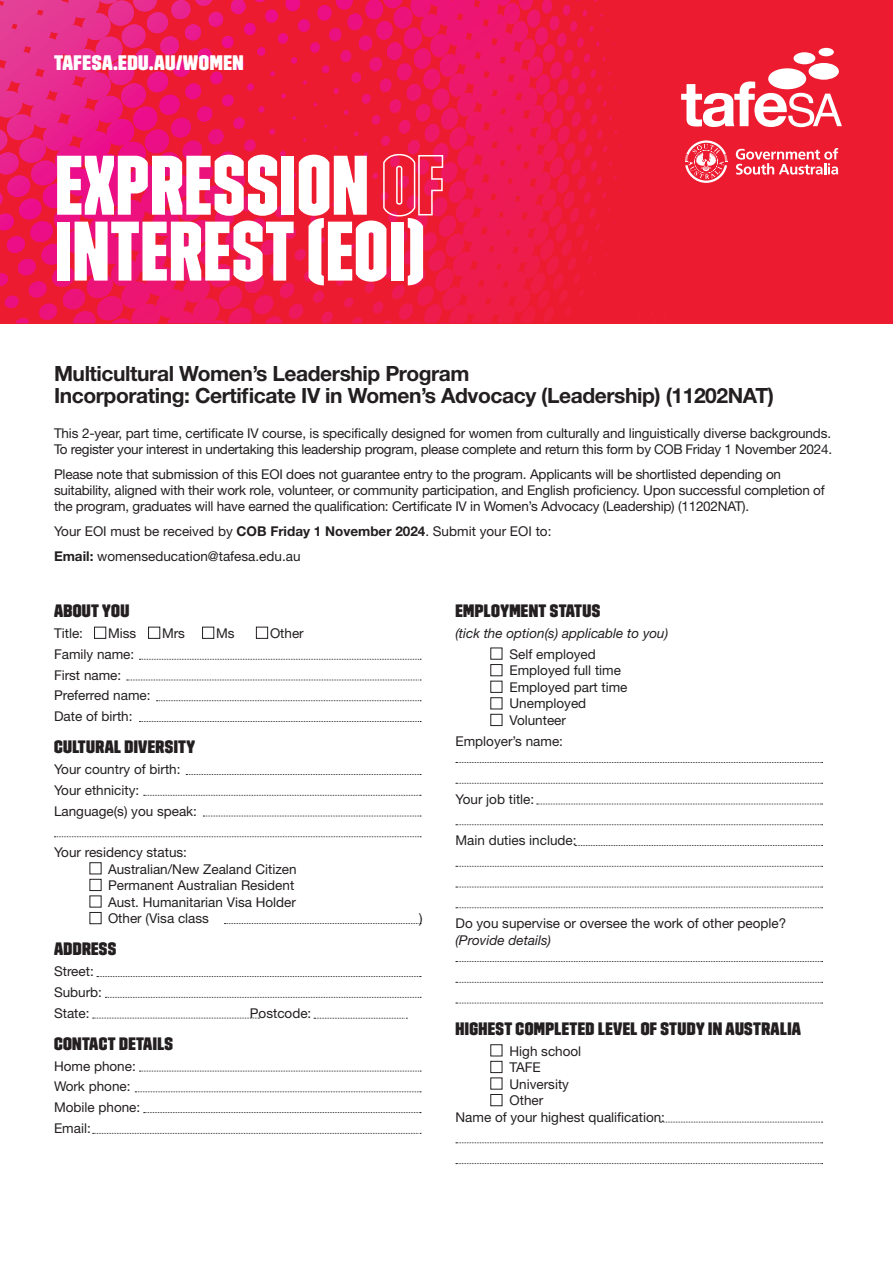
<style>
.page{position:relative;width:893px;height:1263px;background:#fff}
.page>*{position:absolute;margin:0;border:0;box-sizing:border-box;transform-origin:0 0}
.t1{font:84.3px/65.8px "Trim Poster Lean";letter-spacing:.01em;color:#fff}
.t2{font:700 21px/22.5px "Helvetica Neue LT Std";letter-spacing:-.02em;color:#231f20}
.t3{font:21px "Trim Poster Average";letter-spacing:.025em;color:#fff}
.t4{font:18px "Trim Poster Average";letter-spacing:.02em;color:#231f20}
.t5{font:13.5px/20.7px "Helvetica Neue LT Std";letter-spacing:-.01em;color:#231f20}
.t6{font:italic 13.5px "Helvetica Neue LT Std";color:#231f20}
.s1{font-weight:700}
</style>
<div class="page">
<svg style="left:0;top:0;width:893px;height:323px;background:#ec1a45"></svg>
<svg style="left:410px;top:0;width:187px;height:192px;background:#ec1851"></svg>
<svg style="left:681px;top:81px;width:161px;height:46px"></svg>
<div style="left:768px;top:68px;width:38px;height:21px;background:#fff;border-radius:50%"></div>
<div style="left:809px;top:63px;width:30px;height:17px;background:#fff;border-radius:50%"></div>
<div style="left:793px;top:52px;width:22px;height:12px;background:#fff;border-radius:50%"></div>
<div style="left:818px;top:48px;width:16px;height:8px;background:#fff;border-radius:50%"></div>
<svg style="left:736px;top:148px;width:102px;height:27px"></svg>
<svg style="left:685px;top:140px;width:42px;height:43px;background:#f25f6e"></svg>
<svg style="left:139px;top:659px;width:282px;height:1px"></svg>
<svg style="left:127px;top:680px;width:294px;height:1px"></svg>
<svg style="left:156px;top:700px;width:265px;height:1px"></svg>
<svg style="left:139px;top:721px;width:282px;height:1px"></svg>
<svg style="left:186px;top:774px;width:235px;height:1px"></svg>
<svg style="left:144px;top:795px;width:277px;height:1px"></svg>
<svg style="left:203px;top:816px;width:218px;height:1px"></svg>
<svg style="left:54px;top:836px;width:367px;height:1px"></svg>
<svg style="left:224px;top:923px;width:197px;height:1px"></svg>
<svg style="left:97px;top:976px;width:324px;height:1px"></svg>
<svg style="left:105px;top:997px;width:316px;height:1px"></svg>
<svg style="left:93px;top:1018px;width:166px;height:1px"></svg>
<svg style="left:139px;top:1071px;width:282px;height:1px"></svg>
<svg style="left:135px;top:1091px;width:286px;height:1px"></svg>
<svg style="left:144px;top:1112px;width:277px;height:1px"></svg>
<svg style="left:93px;top:1133px;width:328px;height:1px"></svg>
<svg style="left:456px;top:762px;width:367px;height:1px"></svg>
<svg style="left:456px;top:783px;width:367px;height:1px"></svg>
<svg style="left:537px;top:804px;width:286px;height:1px"></svg>
<svg style="left:456px;top:824px;width:367px;height:1px"></svg>
<svg style="left:575px;top:845px;width:248px;height:1px"></svg>
<svg style="left:456px;top:866px;width:367px;height:1px"></svg>
<svg style="left:456px;top:887px;width:367px;height:1px"></svg>
<svg style="left:456px;top:907px;width:367px;height:1px"></svg>
<svg style="left:456px;top:961px;width:367px;height:1px"></svg>
<svg style="left:456px;top:982px;width:367px;height:1px"></svg>
<svg style="left:456px;top:1003px;width:367px;height:1px"></svg>
<svg style="left:660px;top:1122px;width:163px;height:1px"></svg>
<svg style="left:456px;top:1142px;width:367px;height:1px"></svg>
<svg style="left:456px;top:1163px;width:367px;height:1px"></svg>
<div style="left:94px;top:627px;width:12px;height:12px;border:1px solid #231f20"></div>
<div style="left:90px;top:862px;width:12px;height:12px;border:1px solid #231f20"></div>
<div style="left:490px;top:1044px;width:12px;height:12px;border:1px solid #231f20"></div>
<div style="left:90px;top:879px;width:12px;height:12px;border:1px solid #231f20"></div>
<div style="left:490px;top:664px;width:12px;height:12px;border:1px solid #231f20"></div>
<div style="left:490px;top:1061px;width:12px;height:12px;border:1px solid #231f20"></div>
<div style="left:490px;top:681px;width:12px;height:12px;border:1px solid #231f20"></div>
<div style="left:90px;top:912px;width:12px;height:12px;border:1px solid #231f20"></div>
<div style="left:490px;top:697px;width:12px;height:12px;border:1px solid #231f20"></div>
<div style="left:490px;top:1094px;width:12px;height:12px;border:1px solid #231f20"></div>
<div style="left:490px;top:714px;width:12px;height:12px;border:1px solid #231f20"></div>
<div style="left:148px;top:627px;width:12px;height:12px;border:1px solid #231f20"></div>
<div style="left:202px;top:627px;width:12px;height:12px;border:1px solid #231f20"></div>
<div style="left:256px;top:627px;width:12px;height:12px;border:1px solid #231f20"></div>
<svg style="left:314px;top:1018px;width:93px;height:1px"></svg>
<h2 class="t3" style="left:54px;top:52px;width:191px">TAFESA.EDU.AU/WOMEN</h2>
<h1 class="t1" style="left:55px;top:153px;width:390px">EXPRESSION OF<br>INTEREST (EOI)</h1>
<h2 class="t2" style="left:54px;top:361px;width:721px">Multicultural Women’s Leadership Program<br>Incorporating: Certificate IV in Women’s Advocacy (Leadership) (11202NAT)</h2>
<p class="t5" style="left:54px;top:425px;width:780px;line-height:16.2px">This 2-year, part time, certificate IV course, is specifically designed for women from culturally and linguistically diverse backgrounds.<br>To register your interest in undertaking this leadership program, please complete and return this form by COB Friday 1 November 2024.</p>
<p class="t5" style="left:54px;top:465px;width:772px;line-height:16.4px">Please note that submission of this EOI does not guarantee entry to the program. Applicants will be shortlisted depending on suitability, aligned with their work role, volunteer, or community participation, and English proficiency. Upon successful completion of the program, graduates will have earned the qualification: Certificate IV in Women’s Advocacy (Leadership) (11202NAT).</p>
<p class="t5" style="left:54px;top:518px;width:499px;line-height:25px">Your EOI must be received by <span class="s1">COB Friday 1 November 2024</span>. Submit your EOI to:<br><span class="s1">Email:</span> womenseducation@tafesa.edu.au</p>
<h3 class="t4" style="left:54px;top:602px;width:77px">ABOUT YOU</h3>
<p class="t5" style="left:54px;top:623px;width:30px">Title:</p>
<p class="t5" style="left:108px;top:623px;width:30px">Miss</p>
<p class="t5" style="left:162px;top:623px;width:25px">Mrs</p>
<p class="t5" style="left:216px;top:623px;width:20px">Ms</p>
<p class="t5" style="left:270px;top:623px;width:35px">Other</p>
<p class="t5" style="left:54px;top:643px;width:98px">Family name:<br>First name:<br>Preferred name:<br>Date of birth:</p>
<h3 class="t4" style="left:54px;top:738px;width:143px">CULTURAL DIVERSITY</h3>
<p class="t5" style="left:54px;top:759px;width:145px">Your country of birth:<br>Your ethnicity:<br>Language(s) you speak:</p>
<p class="t5" style="left:108px;top:844px;width:190px;line-height:16.5px;text-indent:-54px">Your residency status:<br>Australian/New Zealand Citizen<br>Permanent Australian Resident<br>Aust. Humanitarian Visa Holder<br>Other (Visa class</p>
<h3 class="t4" style="left:54px;top:940px;width:64px">ADDRESS</h3>
<p class="t5" style="left:54px;top:961px;width:50px">Street:<br>Suburb:<br>State:</p>
<h3 class="t4" style="left:54px;top:1035px;width:121px">CONTACT DETAILS</h3>
<p class="t5" style="left:54px;top:1055px;width:88px">Home phone:<br>Work phone:<br>Mobile phone:<br>Email:</p>
<p class="t5" style="left:250px;top:1002px;width:63px">Postcode:</p>
<p class="t5" style="left:419px;top:908px;width:5px">)</p>
<h3 class="t4" style="left:455px;top:602px;width:146px">EMPLOYMENT STATUS</h3>
<p class="t6" style="left:455px;top:625px;width:214px">(tick the option(s) applicable to you)</p>
<p class="t5" style="left:509px;top:646px;width:120px;line-height:16.5px">Self employed<br>Employed full time<br>Employed part time<br>Unemployed<br>Volunteer</p>
<p class="t5" style="left:455px;top:730px;width:109px">Employer’s name:</p>
<p class="t5" style="left:455px;top:788px;width:80px">Your job title:</p>
<p class="t5" style="left:455px;top:830px;width:123px">Main duties include:</p>
<p class="t5" style="left:455px;top:913px;width:332px">Do you supervise or oversee the work of other people?</p>
<p class="t6" style="left:455px;top:932px;width:97px">(Provide details)</p>
<h3 class="t4" style="left:455px;top:1020px;width:347px">HIGHEST COMPLETED LEVEL OF STUDY IN AUSTRALIA</h3>
<p class="t5" style="left:509px;top:1040px;width:73px">High school</p>
<p class="t5" style="left:509px;top:1057px;width:33px">TAFE</p>
<p class="t5" style="left:509px;top:1073px;width:61px">University</p>
<p class="t5" style="left:509px;top:1090px;width:35px">Other</p>
<p class="t5" style="left:455px;top:1106px;width:211px">Name of your highest qualification:</p>
</div>
